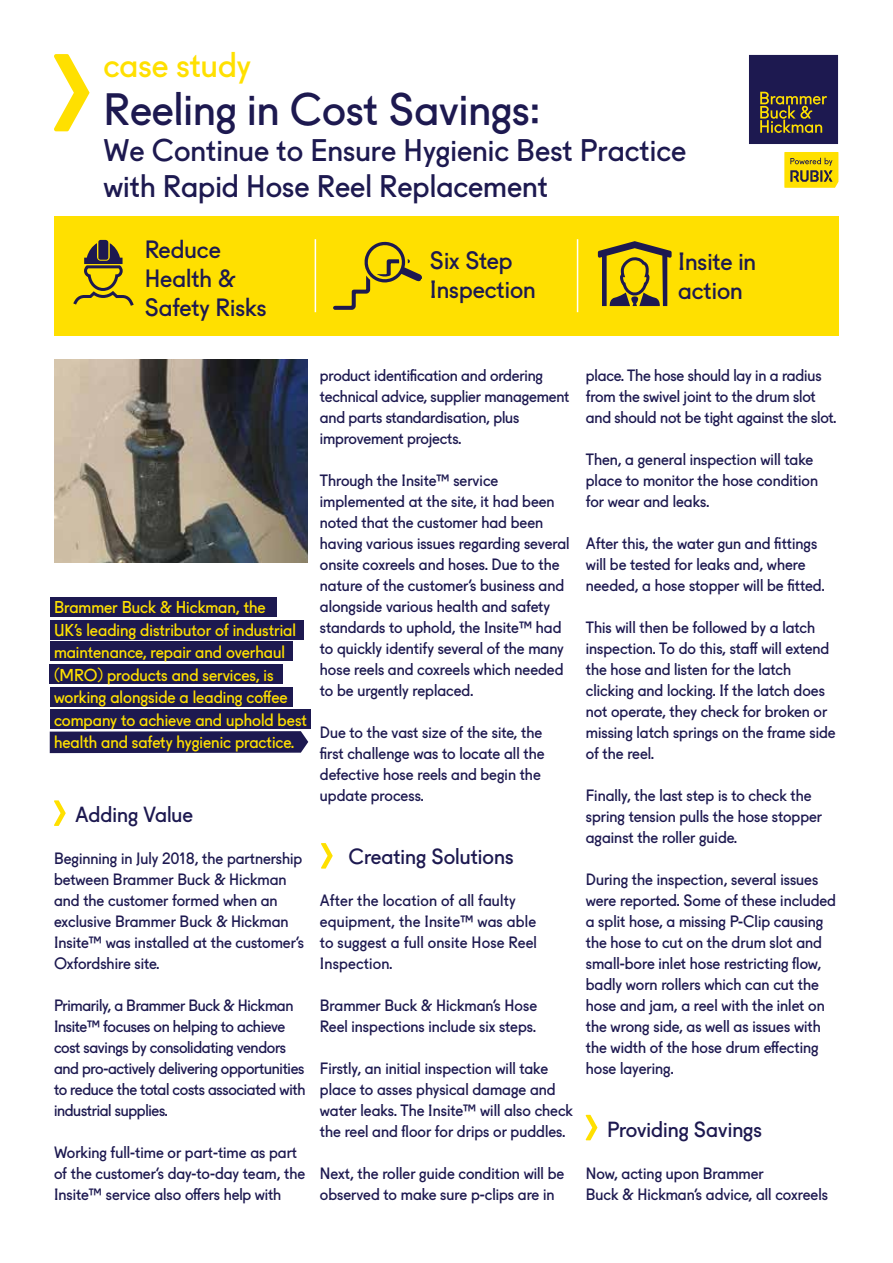
<style>
.page{position:relative;width:893px;height:1263px;background:#fff}
.page>*{position:absolute;margin:0;border:0;box-sizing:border-box;transform-origin:0 0}
.t1{font:43.5px "Fugue";color:#1d1950}
.t2{font:33px "Fugue";color:#ffe000}
.t3{font:30px/36px "Fugue";color:#1d1950}
.t4{font:24px/28.8px "Fugue";color:#1d1950}
.t5{font:21px "Fugue";color:#1d1950}
.t6{font:16.5px/22.5px "Fugue";color:#ffe000}
.t7{font:15.75px/21px "Fugue";color:#1d1950}
.t8{font:15.75px/21px "Fugue";letter-spacing:-.02em;color:#1d1950}
</style>
<div class="page">
<div style="left:54px;top:217px;width:785px;height:119px;background:#ffe000"></div>
<div style="left:50px;top:709px;width:260px;height:19px;background:#1d1950"></div>
<div style="left:748px;top:54px;width:91px;height:91px;background:#1d1950;border:1px solid #fff"></div>
<svg style="left:760px;top:92px;width:67px;height:41px"></svg>
<svg style="left:784px;top:152px;width:54px;height:36px;background:#d7be12"></svg>
<hr style="left:315px;top:239px;width:1px;height:73px;background:#fff">
<hr style="left:577px;top:239px;width:1px;height:73px;background:#fff">
<svg style="left:50px;top:731px;width:258px;height:22px;background:#252156"></svg>
<div style="left:50px;top:597px;width:226px;height:20px;background:#1d1950"></div>
<div style="left:50px;top:620px;width:253px;height:19px;background:#1d1950"></div>
<div style="left:50px;top:641px;width:243px;height:19px;background:#1d1950"></div>
<div style="left:50px;top:665px;width:233px;height:19px;background:#1d1950"></div>
<div style="left:50px;top:687px;width:243px;height:19px;background:#1d1950"></div>
<svg style="left:54px;top:800px;width:12px;height:26px"></svg>
<svg style="left:585px;top:1115px;width:12px;height:25px"></svg>
<svg style="left:321px;top:843px;width:12px;height:26px"></svg>
<svg style="left:54px;top:54px;width:36px;height:77px"></svg>
<img style="left:55px;top:360px;width:252px;height:202px">
<svg style="left:598px;top:241px;width:74px;height:65px"></svg>
<svg style="left:73px;top:240px;width:61px;height:66px"></svg>
<svg style="left:333px;top:241px;width:89px;height:69px"></svg>
<h2 class="t2" style="left:103px;top:39px;width:149px">case study</h2>
<h1 class="t1" style="left:103px;top:74px;width:438px">Reeling in Cost Savings:</h1>
<h3 class="t3" style="left:103px;top:129px;width:584px">We Continue to Ensure Hygienic Best Practice with Rapid Hose Reel Replacement</h3>
<h3 class="t4" style="left:145px;top:233px;width:123px">Reduce<br>Health &amp;<br>Safety Risks</h3>
<h3 class="t4" style="left:430px;top:244px;width:107px">Six Step<br>Inspection</h3>
<h3 class="t4" style="left:678px;top:244px;width:79px">Insite in action</h3>
<p class="t6" style="left:54px;top:594px;width:254px">Brammer Buck &amp; Hickman, the<br>UK’s leading distributor of industrial maintenance, repair and overhaul (MRO) products and services, is working alongside a leading coffee company to achieve and uphold best health and safety hygienic practice.</p>
<h3 class="t5" style="left:75px;top:797px;width:119px">Adding Value</h3>
<p class="t7" style="left:54px;top:846px;width:251px">Beginning in July 2018, the partnership between Brammer Buck &amp; Hickman and the customer formed when an exclusive Brammer Buck &amp; Hickman<br>Insite™ was installed at the customer’s<br>Oxfordshire site.</p>
<p class="t8" style="left:54px;top:993px;width:253px">Primarily, a Brammer Buck &amp; Hickman Insite™ focuses on helping to achieve cost savings by consolidating vendors and pro-actively delivering opportunities to reduce the total costs associated with industrial supplies.</p>
<p class="t7" style="left:54px;top:1140px;width:253px">Working full-time or part-time as part of the customer’s day-to-day team, the<br>Insite™ service also offers help with</p>
<p class="t7" style="left:320px;top:363px;width:251px">product identification and ordering technical advice, supplier management and parts standardisation, plus improvement projects.</p>
<p class="t7" style="left:320px;top:468px;width:251px">Through the Insite™ service implemented at the site, it had been noted that the customer had been having various issues regarding several onsite coxreels and hoses. Due to the nature of the customer’s business and alongside various health and safety standards to uphold, the Insite™ had to quickly identify several of the many hose reels and coxreels which needed to be urgently replaced.</p>
<p class="t7" style="left:320px;top:720px;width:226px">Due to the vast size of the site, the first challenge was to locate all the defective hose reels and begin the update process.</p>
<h3 class="t5" style="left:349px;top:839px;width:166px">Creating Solutions</h3>
<p class="t7" style="left:320px;top:888px;width:219px">After the location of all faulty equipment, the Insite™ was able to suggest a full onsite Hose Reel<br>Inspection.</p>
<p class="t7" style="left:320px;top:993px;width:219px">Brammer Buck &amp; Hickman’s Hose<br>Reel inspections include six steps.</p>
<p class="t7" style="left:320px;top:1056px;width:255px">Firstly, an initial inspection will take place to asses physical damage and water leaks. The Insite™ will also check the reel and floor for drips or puddles.</p>
<p class="t7" style="left:320px;top:1161px;width:246px">Next, the roller guide condition will be observed to make sure p-clips are in</p>
<p class="t7" style="left:586px;top:363px;width:252px">place. The hose should lay in a radius from the swivel joint to the drum slot and should not be tight against the slot.</p>
<p class="t7" style="left:586px;top:447px;width:234px">Then, a general inspection will take place to monitor the hose condition for wear and leaks.</p>
<p class="t7" style="left:586px;top:531px;width:240px">After this, the water gun and fittings will be tested for leaks and, where needed, a hose stopper will be fitted.</p>
<p class="t7" style="left:586px;top:615px;width:251px">This will then be followed by a latch inspection. To do this, staff will extend the hose and listen for the latch clicking and locking. If the latch does not operate, they check for broken or missing latch springs on the frame side of the reel.</p>
<p class="t7" style="left:586px;top:783px;width:238px">Finally, the last step is to check the spring tension pulls the hose stopper against the roller guide.</p>
<p class="t7" style="left:586px;top:867px;width:252px">During the inspection, several issues were reported. Some of these included a split hose, a missing P-Clip causing the hose to cut on the drum slot and small-bore inlet hose restricting flow, badly worn rollers which can cut the hose and jam, a reel with the inlet on the wrong side, as well as issues with the width of the hose drum effecting hose layering.</p>
<h3 class="t5" style="left:607px;top:1112px;width:156px">Providing Savings</h3>
<p class="t7" style="left:586px;top:1161px;width:244px">Now, acting upon Brammer<br>Buck &amp; Hickman’s advice, all coxreels</p>
</div>
